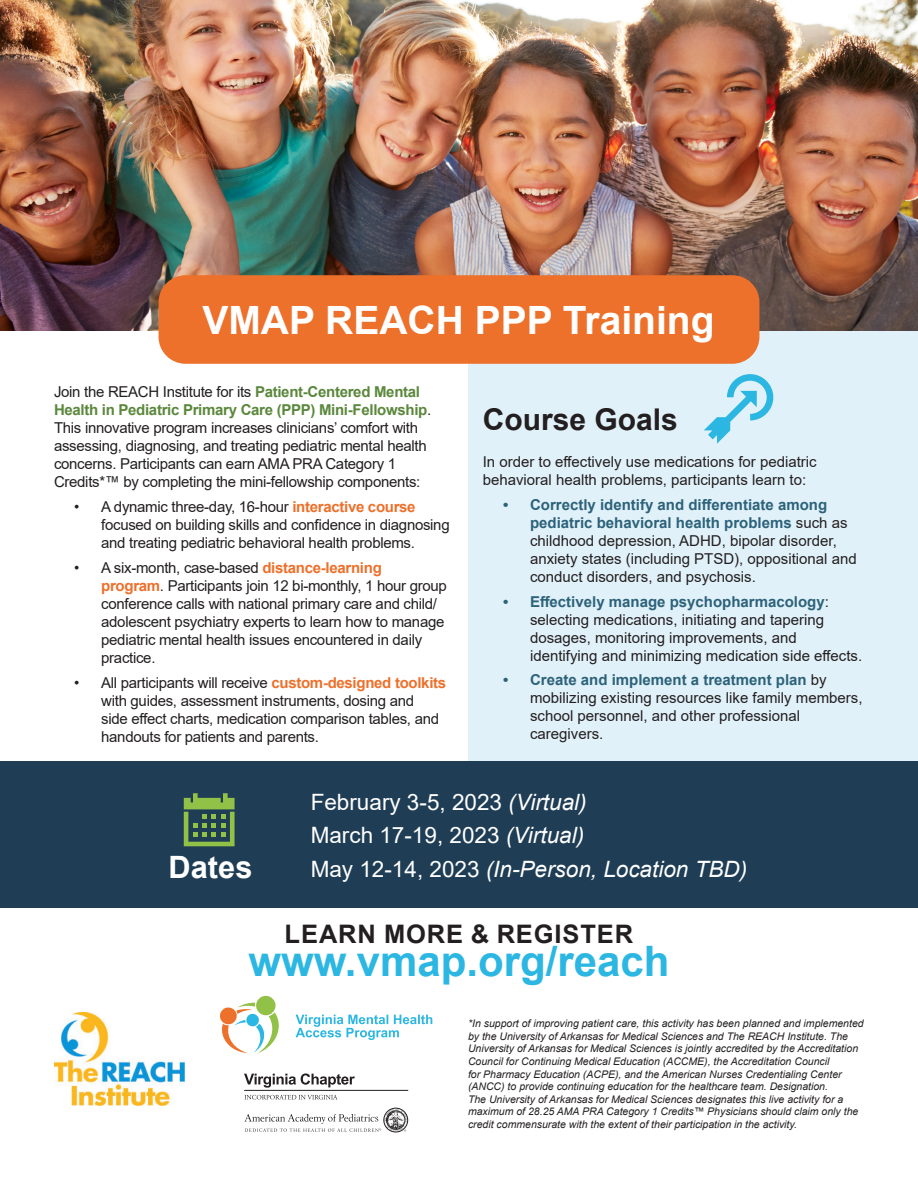
<style>
.page{position:relative;width:918px;height:1188px;background:#fff}
.page>*{position:absolute;margin:0;border:0;box-sizing:border-box;transform-origin:0 0}
.t1{font:700 42px "Arial";color:#2cb7e3}
.t2{font:700 39px "Arial";color:#fff}
.Paragraph_Style_1{font:700 30.75px "Arial";color:#fff}
.t3{font:700 30px "Arial";color:#231f20}
.t4{font:700 25.5px "Arial";letter-spacing:.035em;color:#231f20}
.t5{font:22.5px "Arial";color:#fff}
.t6{font:italic 22.5px "Arial";color:#fff}
.t7{font:15px/18px "Arial";letter-spacing:-.02em;color:#231f20}
.t8{font:15px/18px "Arial";color:#231f20}
.t9{font:italic 10.5px/12.6px "Arial";color:#231f20}
.s1{font-weight:700;color:#5b883c}
.s2{font-weight:700;color:#ed702b}
.s3{font-weight:700;color:#2c627a}
.s4{font-style:italic}
.s5{font-style:normal}
</style>
<div class="page">
<div style="left:468px;top:290px;width:450px;height:471px;background:#e1f1f9"></div>
<div style="left:0;top:761px;width:918px;height:146px;background:#1f3e55"></div>
<img style="left:0;top:0;width:918px;height:330px">
<div style="left:256px;top:996px;width:20px;height:19px;background:#92c148;border-radius:50%"></div>
<svg style="left:220px;top:1002px;width:59px;height:51px"></svg>
<svg style="left:296px;top:1015px;width:136px;height:25px"></svg>
<img style="left:54px;top:1012px;width:130px;height:94px">
<div style="left:159px;top:275px;width:600px;height:89px;background:#ed702b;border-radius:27px"></div>
<svg style="left:704px;top:374px;width:69px;height:70px"></svg>
<svg style="left:184px;top:793px;width:51px;height:53px"></svg>
<svg style="left:244px;top:1108px;width:164px;height:24px"></svg>
<svg style="left:244px;top:1073px;width:111px;height:15px"></svg>
<hr style="left:244px;top:1090px;width:164px;height:1px;background:#231f20">
<svg style="left:244px;top:1095px;width:93px;height:4px"></svg>
<p class="t2" style="left:202px;top:293px;width:514px">VMAP REACH PPP Training</p>
<p class="t7" style="left:54px;top:383px;width:379px">Join the REACH Institute for its <span class="s1">Patient-Centered Mental Health in Pediatric Primary Care (PPP) Mini-Fellowship</span>.<br>This innovative program increases clinicians’ comfort with assessing, diagnosing, and treating pediatric mental health concerns. Participants can earn AMA PRA Category 1<br>Credits*™ by completing the mini-fellowship components:</p>
<p class="t7" style="left:101px;top:498px;width:350px;text-indent:-27px">• A dynamic three-day, 16-hour <span class="s2">interactive course </span>focused on building skills and confidence in diagnosing and treating pediatric behavioral health problems.</p>
<p class="t7" style="left:101px;top:558px;width:347px;text-indent:-27px">• A six-month, case-based <span class="s2">distance-learning program</span>. Participants join 12 bi-monthly, 1 hour group conference calls with national primary care and child/ adolescent psychiatry experts to learn how to manage pediatric mental health issues encountered in daily practice.</p>
<p class="t7" style="left:101px;top:673px;width:347px;text-indent:-27px">• All participants will receive <span class="s2">custom-designed toolkits </span>with guides, assessment instruments, dosing and<br>side effect charts, medication comparison tables, and handouts for patients and parents.</p>
<p class="t3" style="left:483px;top:399px;width:197px">Course Goals</p>
<p class="t8" style="left:483px;top:453px;width:335px">In order to effectively use medications for pediatric behavioral health problems, participants learn to:</p>
<p class="t8" style="left:530px;top:495px;width:328px;text-indent:-27px"><span class="s3">• Correctly identify and differentiate among pediatric behavioral health problems</span> such as childhood depression, ADHD, bipolar disorder, anxiety states (including PTSD), oppositional and conduct disorders, and psychosis.</p>
<p class="t8" style="left:530px;top:592px;width:334px;text-indent:-27px"><span class="s3">• Effectively manage psychopharmacology</span>: selecting medications, initiating and tapering dosages, monitoring improvements, and identifying and minimizing medication side effects.</p>
<p class="t8" style="left:530px;top:671px;width:334px;text-indent:-27px"><span class="s3">• Create and implement a treatment plan</span> by mobilizing existing resources like family members, school personnel, and other professional caregivers.</p>
<p class="Paragraph_Style_1" style="left:169px;top:845px;width:85px">Dates</p>
<p class="t5" style="left:311px;top:786px;width:277px">February 3-5, 2023 <span class="s4">(Virtual)</span></p>
<p class="t5" style="left:311px;top:820px;width:275px">March 17-19, 2023 <span class="s4">(Virtual)</span></p>
<p class="t6" style="left:311px;top:854px;width:438px"><span class="s5">May 12-14, 2023</span> (In-Person, Location TBD)</p>
<p class="t4" style="left:285px;top:916px;width:350px">LEARN MORE &amp; REGISTER</p>
<p class="t1" style="left:249px;top:932px;width:422px">www.vmap.org/reach</p>
<p class="t9" style="left:468px;top:1017px;width:397px">*In support of improving patient care, this activity has been planned and implemented by the University of Arkansas for Medical Sciences and The REACH Institute. The University of Arkansas for Medical Sciences is jointly accredited by the Accreditation Council for Continuing Medical Education (ACCME), the Accreditation Council<br>for Pharmacy Education (ACPE), and the American Nurses Credentialing Center (ANCC) to provide continuing education for the healthcare team. Designation.<br>The University of Arkansas for Medical Sciences designates this live activity for a maximum of 28.25 AMA PRA Category 1 Credits™ Physicians should claim only the credit commensurate with the extent of their participation in the activity.</p>
</div>
